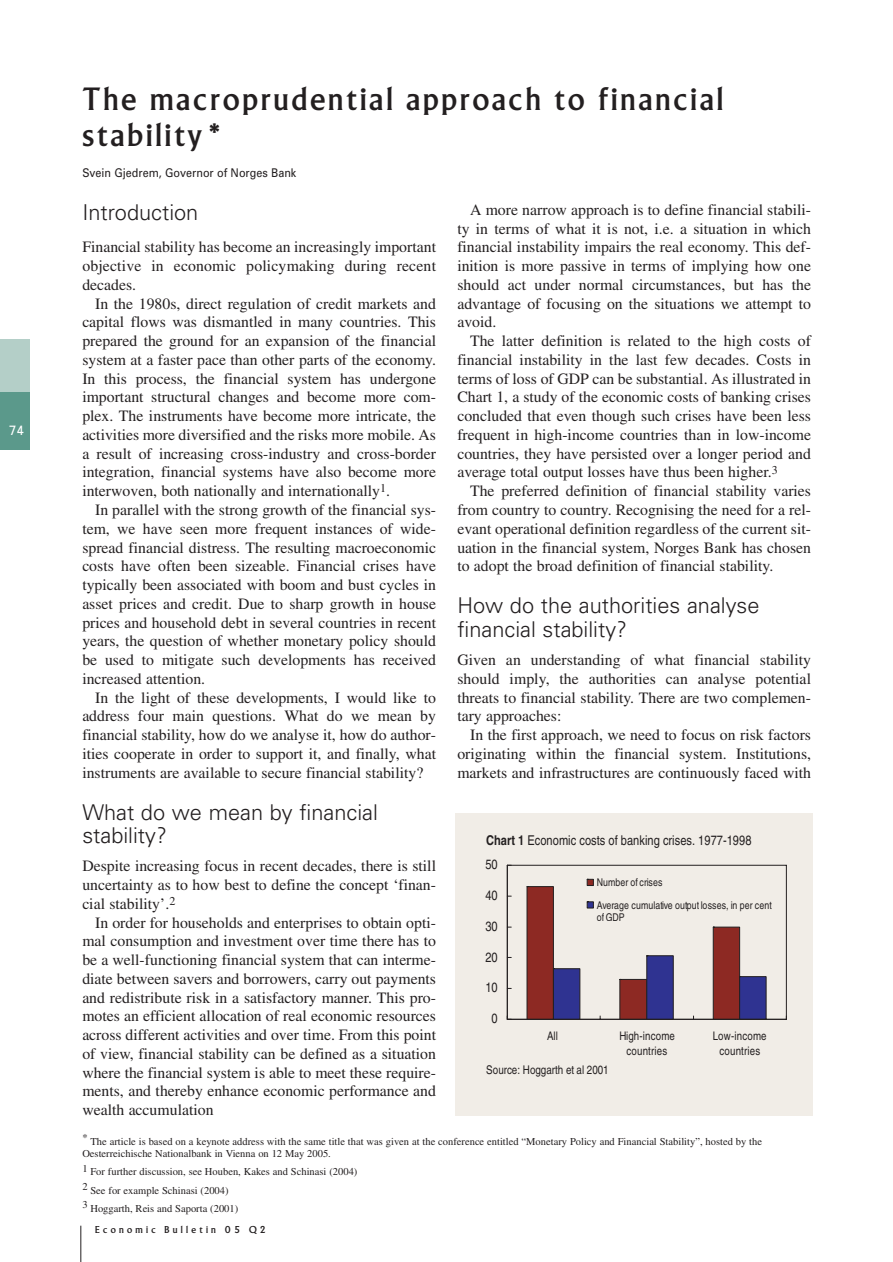
<style>
.page{position:relative;width:893px;height:1262px;background:#fff}
.page>*{position:absolute;margin:0;border:0;box-sizing:border-box;transform-origin:0 0}
.t1{font:33.75px/35.2px "Albertus";letter-spacing:.085em;color:#231f20}
.t2{font:300 21.75px/23.2px "Univers";color:#231f20}
.t3{font:15.75px/18.8px "Times";color:#231f20;text-align:justify}
.t4{font:condensed 13.5px "Helvetica";color:#231f20}
.t5{font:13.5px "Univers";color:#fff}
.t6{font:12px "Univers";color:#231f20;scale:.9 1}
.t7{font:condensed 12px "Helvetica";color:#231f20}
.t8{font:condensed 11.85px/14.5px "Helvetica";letter-spacing:.015em;color:#231f20;text-align:center}
.t9{font:condensed 10.65px/22.5px "Helvetica";letter-spacing:.015em;color:#231f20}
.t10{font:10.5px/18.1px "Times";color:#231f20}
.t11{font:10.5px "Albertus";letter-spacing:.31em;color:#231f20}
.s1{font-weight:700}
</style>
<div class="page">
<hr style="left:80px;top:1225px;width:1px;height:37px;background:#231f20">
<div style="left:0;top:339px;width:30px;height:110px;background:#b4cfc8"></div>
<div style="left:0;top:392px;width:30px;height:57px;background:#5b998b"></div>
<div style="left:455px;top:813px;width:357px;height:302px;background:#f1ede7"></div>
<hr style="left:786px;top:865px;width:1px;height:154px;background:#231f20">
<hr style="left:507px;top:1019px;width:279px;height:1px;background:#231f20">
<svg style="left:506px;top:864px;width:280px;height:155px"></svg>
<p class="t5" style="left:9px;top:425px;width:17px">74</p>
<h1 class="t1" style="left:82px;top:84px;width:642px">The macroprudential approach to financial stability*</h1>
<p class="t6" style="left:82px;top:169px;width:239px">Svein Gjedrem, Governor of Norges Bank</p>
<h2 class="t2" style="left:82px;top:202px;width:118px">Introduction</h2>
<p class="t3" style="left:82px;top:239px;width:355px">Financial stability has become an increasingly important objective in economic policymaking during recent decades.</p>
<p class="t3" style="left:82px;top:295px;width:355px;text-indent:13px">In the 1980s, direct regulation of credit markets and capital flows was dismantled in many countries. This prepared the ground for an expansion of the financial system at a faster pace than other parts of the economy.<br>In this process, the financial system has undergone important structural changes and become more com&shy;plex. The instruments have become more intricate, the activities more diversified and the risks more mobile. As a result of increasing cross-industry and cross-border integration, financial systems have also become more interwoven, both nationally and internationally<sup>1</sup>.</p>
<p class="t3" style="left:82px;top:502px;width:355px;text-indent:13px">In parallel with the strong growth of the financial sys&shy;tem, we have seen more frequent instances of wide&shy;spread financial distress. The resulting macroeconomic costs have often been sizeable. Financial crises have typically been associated with boom and bust cycles in asset prices and credit. Due to sharp growth in house prices and household debt in several countries in recent years, the question of whether monetary policy should be used to mitigate such developments has received increased attention.</p>
<p class="t3" style="left:82px;top:689px;width:355px;text-indent:13px">In the light of these developments, I would like to address four main questions. What do we mean by financial stability, how do we analyse it, how do author&shy;ities cooperate in order to support it, and finally, what instruments are available to secure financial stability?</p>
<h2 class="t2" style="left:82px;top:802px;width:297px">What do we mean by financial stability?</h2>
<p class="t3" style="left:82px;top:858px;width:355px">Despite increasing focus in recent decades, there is still uncertainty as to how best to define the concept ‘finan&shy;cial stability’.<sup>2</sup></p>
<p class="t3" style="left:82px;top:914px;width:355px;text-indent:13px">In order for households and enterprises to obtain opti&shy;mal consumption and investment over time there has to be a well-functioning financial system that can interme&shy;diate between savers and borrowers, carry out payments and redistribute risk in a satisfactory manner. This pro&shy;motes an efficient allocation of real economic resources across different activities and over time. From this point of view, financial stability can be defined as a situation where the financial system is able to meet these require&shy;ments, and thereby enhance economic performance and wealth accumulation</p>
<p class="t3" style="left:457px;top:202px;width:355px;text-indent:13px">A more narrow approach is to define financial stabili&shy;ty in terms of what it is not, i.e. a situation in which financial instability impairs the real economy. This def&shy;inition is more passive in terms of implying how one should act under normal circumstances, but has the advantage of focusing on the situations we attempt to avoid.</p>
<p class="t3" style="left:457px;top:333px;width:355px;text-indent:13px">The latter definition is related to the high costs of financial instability in the last few decades. Costs in terms of loss of GDP can be substantial. As illustrated in Chart 1, a study of the economic costs of banking crises concluded that even though such crises have been less frequent in high-income countries than in low-income countries, they have persisted over a longer period and average total output losses have thus been higher.<sup>3</sup></p>
<p class="t3" style="left:457px;top:483px;width:355px;text-indent:13px">The preferred definition of financial stability varies from country to country. Recognising the need for a rel&shy;evant operational definition regardless of the current sit&shy;uation in the financial system, Norges Bank has chosen to adopt the broad definition of financial stability.</p>
<h2 class="t2" style="left:457px;top:596px;width:304px">How do the authorities analyse financial stability?</h2>
<p class="t3" style="left:457px;top:652px;width:355px">Given an understanding of what financial stability should imply, the authorities can analyse potential threats to financial stability. There are two complemen&shy;tary approaches:</p>
<p class="t3" style="left:457px;top:727px;width:355px;text-indent:13px">In the first approach, we need to focus on risk factors originating within the financial system. Institutions, markets and infrastructures are continuously faced with</p>
<p class="t4" style="left:486px;top:835px;width:267px"><span class="s1">Chart 1</span> Economic costs of banking crises. 1977-1998</p>
<p class="t4" style="left:485px;top:859px;width:14px">50</p>
<p class="t4" style="left:485px;top:890px;width:14px">40</p>
<p class="t4" style="left:485px;top:921px;width:14px">30</p>
<p class="t4" style="left:485px;top:951px;width:14px">20</p>
<p class="t4" style="left:485px;top:982px;width:14px">10</p>
<p class="t4" style="left:491px;top:1013px;width:8px">0</p>
<p class="t9" style="left:596px;top:872px;width:177px">Number of crises<br>Average cumulative output losses, in per cent</p>
<p class="t9" style="left:596px;top:907px;width:29px">of GDP</p>
<p class="t8" style="left:547px;top:1029px;width:12px">All</p>
<p class="t8" style="left:619px;top:1029px;width:57px">High-income countries</p>
<p class="t8" style="left:712px;top:1029px;width:55px">Low-income countries</p>
<p class="t7" style="left:486px;top:1065px;width:124px">Source: Hoggarth et al 2001</p>
<p class="t10" style="left:82px;top:1135px;width:681px;line-height:12.6px">* The article is based on a keynote address with the same title that was given at the conference entitled “Monetary Policy and Financial Stability”, hosted by the<br>Oesterreichische Nationalbank in Vienna on 12 May 2005.</p>
<p class="t10" style="left:82px;top:1163px;width:276px">1 For further discussion, see Houben, Kakes and Schinasi (2004)<br>2 See for example Schinasi (2004)<br>3 Hoggarth, Reis and Saporta (2001)</p>
<p class="t11" style="left:95px;top:1225px;width:172px">Economic Bulletin 05 Q2</p>
</div>
